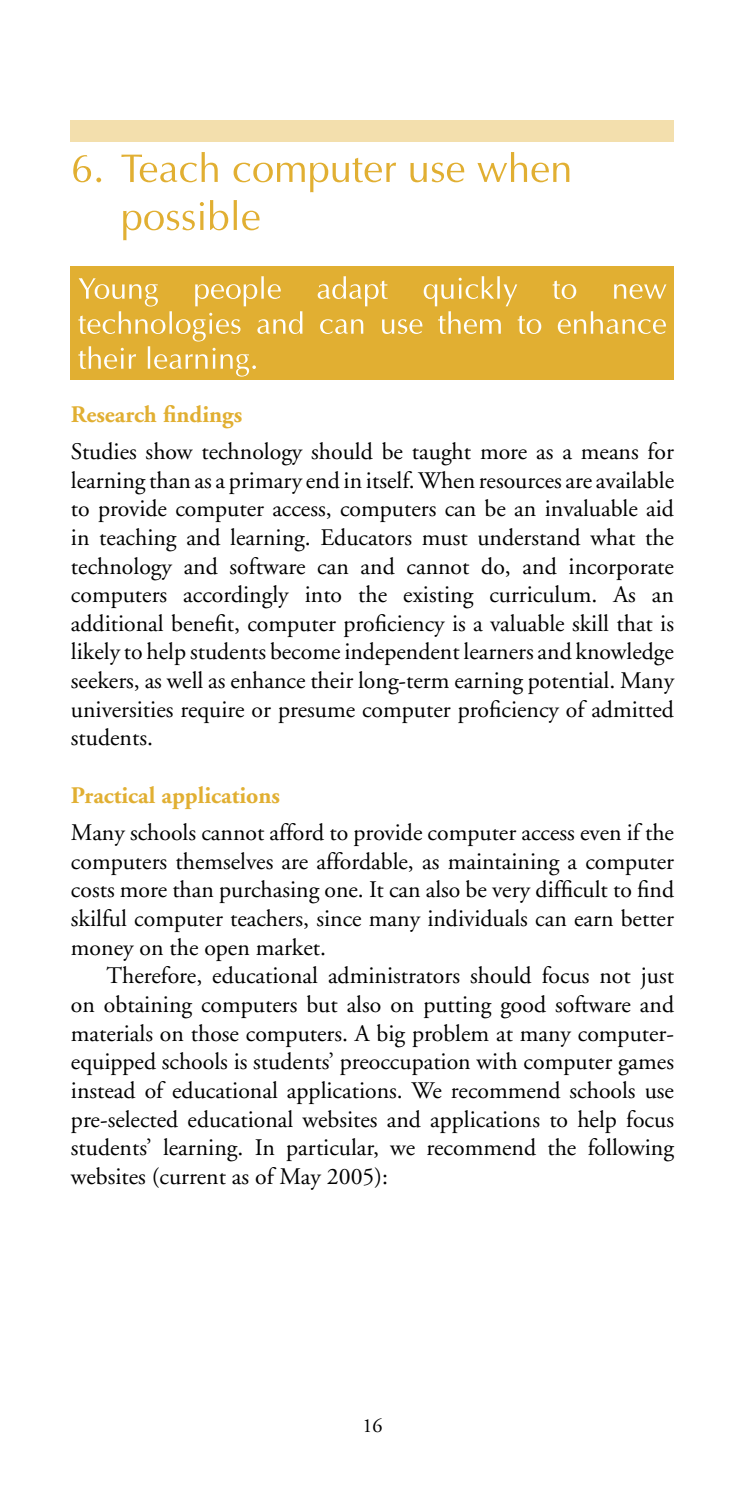
<style>
.page{position:relative;width:745px;height:1489px;background:#fff}
.page>*{position:absolute;margin:0;border:0;box-sizing:border-box;transform-origin:0 0}
.t1{font:23.75px/28.8px "Adobe Garamond";color:#000;text-align:justify}
.t2{font:700 23.75px "Adobe Garamond";color:#e1af32}
.t3{font:20px "Adobe Garamond";color:#000}
</style>
<div class="page">
<div style="left:71px;top:266px;width:602px;height:113px;background:#e1af32"></div>
<div style="left:71px;top:120px;width:602px;height:22px;background:#f3dfad"></div>
<svg style="left:73px;top:152px;width:496px;height:40px"></svg>
<svg style="left:123px;top:200px;width:137px;height:40px"></svg>
<svg style="left:78px;top:276px;width:588px;height:100px"></svg>
<p class="t2" style="left:71px;top:401px;width:173px">Research findings</p>
<p class="t1" style="left:71px;top:437px;width:604px">Studies show technology should be taught more as a means for learning than as a primary end in itself. When resources are available to provide computer access, computers can be an invaluable aid in teaching and learning. Educators must understand what the technology and software can and cannot do, and incorporate computers accordingly into the existing curriculum. As an additional benefit, computer proficiency is a valuable skill that is likely to help students become independent learners and knowledge seekers, as well as enhance their long-term earning potential. Many universities require or presume computer proficiency of admitted students.</p>
<p class="t2" style="left:71px;top:782px;width:210px">Practical applications</p>
<p class="t1" style="left:71px;top:818px;width:604px">Many schools cannot afford to provide computer access even if the computers themselves are affordable, as maintaining a computer costs more than purchasing one. It can also be very difficult to find skilful computer teachers, since many individuals can earn better money on the open market.</p>
<p class="t1" style="left:71px;top:962px;width:604px;text-indent:35px">Therefore, educational administrators should focus not just on obtaining computers but also on putting good software and materials on those computers. A big problem at many computer&shy;equipped schools is students’ preoccupation with computer games instead of educational applications. We recommend schools use pre-selected educational websites and applications to help focus students’ learning. In particular, we recommend the following websites (current as of May 2005):</p>
<p class="t3" style="left:362px;top:1414px;width:21px">16</p>
</div>
